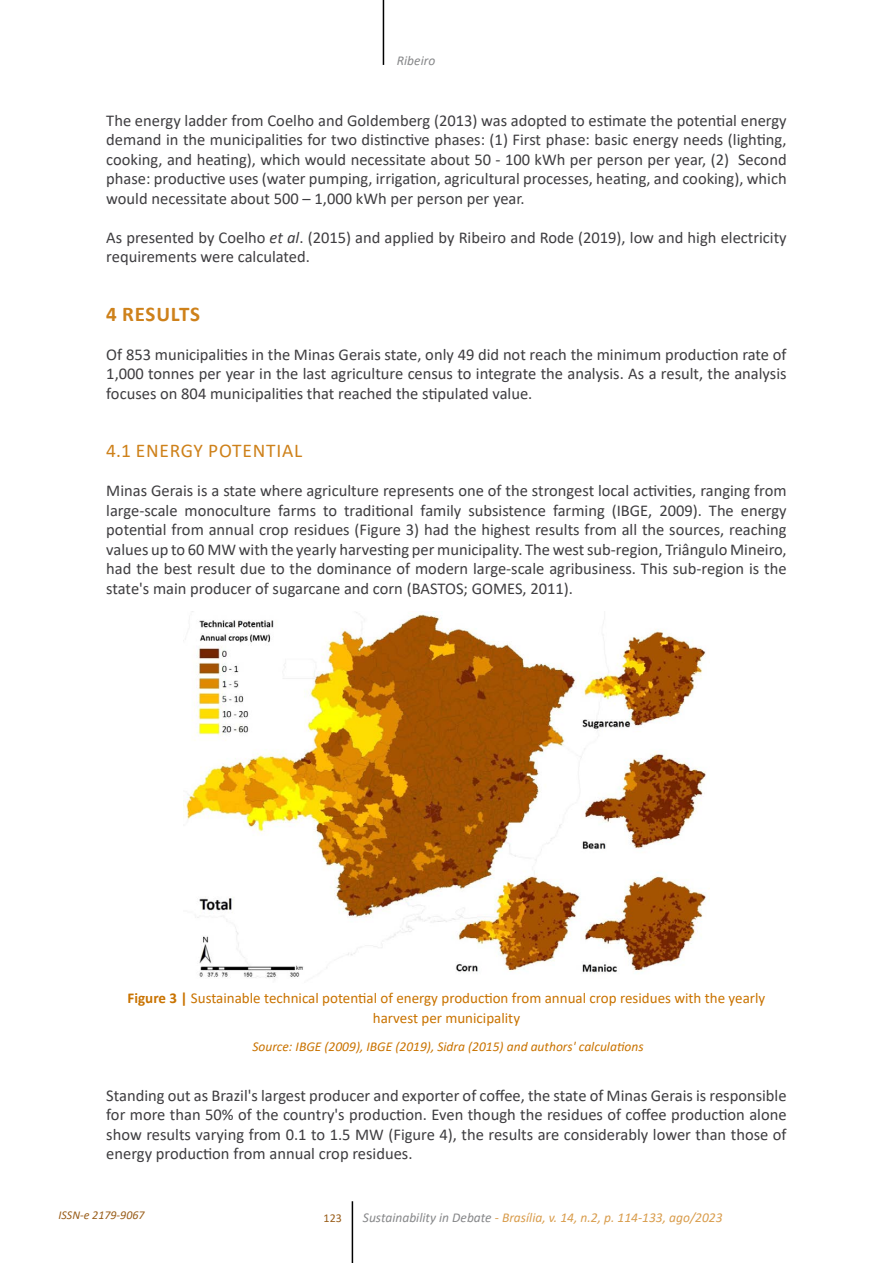
<style>
.page{position:relative;width:893px;height:1263px;background:#fff}
.page>*{position:absolute;margin:0;border:0;box-sizing:border-box;transform-origin:0 0}
.t1{font:700 21px "Calibri";letter-spacing:.035em;color:#ce811a}
.t2{font:19.5px "Calibri";letter-spacing:.04em;color:#ce811a}
.t3{font:16.5px/19.5px "Calibri";color:#3e3d40;text-align:justify}
.t4{font:15px/19.5px "Calibri";color:#c97300;text-align:center}
.t5{font:italic 13.5px "Calibri";color:#c97300}
.t6{font:italic 13.5px "Calibri";color:#d99d4d}
.t7{font:italic 13.5px "Calibri";color:#87888a}
.t8{font:italic 12px "Calibri";color:#995d19}
.t9{font:12px "Calibri";color:#995d19}
.s1{font-style:italic}
.s2{font-weight:700}
.s3{color:#87888a}
</style>
<div class="page">
<hr style="left:383px;top:0;width:1px;height:65px;background:#000">
<hr style="left:352px;top:1201px;width:1px;height:62px;background:#000">
<img style="left:183px;top:612px;width:527px;height:368px">
<p class="t7" style="left:397px;top:51px;width:40px">Ribeiro</p>
<p class="t3" style="left:106px;top:110px;width:682px">The energy ladder from Coelho and Goldemberg (2013) was adopted to estimate the potential energy demand in the municipalities for two distinctive phases: (1) First phase: basic energy needs (lighting, cooking, and heating), which would necessitate about 50 - 100 kWh per person per year, (2) Second phase: productive uses (water pumping, irrigation, agricultural processes, heating, and cooking), which would necessitate about 500 – 1,000 kWh per person per year.</p>
<p class="t3" style="left:106px;top:227px;width:682px">As presented by Coelho <span class="s1">et al</span>. (2015) and applied by Ribeiro and Rode (2019), low and high electricity requirements were calculated.</p>
<p class="t1" style="left:106px;top:299px;width:95px">4 RESULTS</p>
<p class="t3" style="left:106px;top:344px;width:682px">Of 853 municipalities in the Minas Gerais state, only 49 did not reach the minimum production rate of 1,000 tonnes per year in the last agriculture census to integrate the analysis. As a result, the analysis focuses on 804 municipalities that reached the stipulated value.</p>
<p class="t2" style="left:106px;top:437px;width:198px">4.1 ENERGY POTENTIAL</p>
<p class="t3" style="left:106px;top:481px;width:682px">Minas Gerais is a state where agriculture represents one of the strongest local activities, ranging from large-scale monoculture farms to traditional family subsistence farming (IBGE, 2009). The energy potential from annual crop residues (Figure 3) had the highest results from all the sources, reaching values up to 60 MW with the yearly harvesting per municipality. The west sub-region, Triângulo Mineiro, had the best result due to the dominance of modern large-scale agribusiness. This sub-region is the state's main producer of sugarcane and corn (BASTOS; GOMES, 2011).</p>
<p class="t4" style="left:128px;top:988px;width:639px"><span class="s2">Figure 3 |</span> Sustainable technical potential of energy production from annual crop residues with the yearly harvest per municipality</p>
<p class="t5" style="left:252px;top:1037px;width:393px">Source: IBGE (2009), IBGE (2019), Sidra (2015) and authors' calculations</p>
<p class="t3" style="left:106px;top:1085px;width:682px">Standing out as Brazil's largest producer and exporter of coffee, the state of Minas Gerais is responsible for more than 50% of the country's production. Even though the residues of coffee production alone show results varying from 0.1 to 1.5 MW (Figure 4), the results are considerably lower than those of energy production from annual crop residues.</p>
<p class="t8" style="left:59px;top:1207px;width:88px">ISSN-e 2179-9067</p>
<p class="t9" style="left:324px;top:1209px;width:20px">123</p>
<p class="t6" style="left:363px;top:1208px;width:361px"><span class="s3">Sustainability in Debate</span> - Brasília, v. 14, n.2, p. 114-133, ago/2023</p>
</div>
